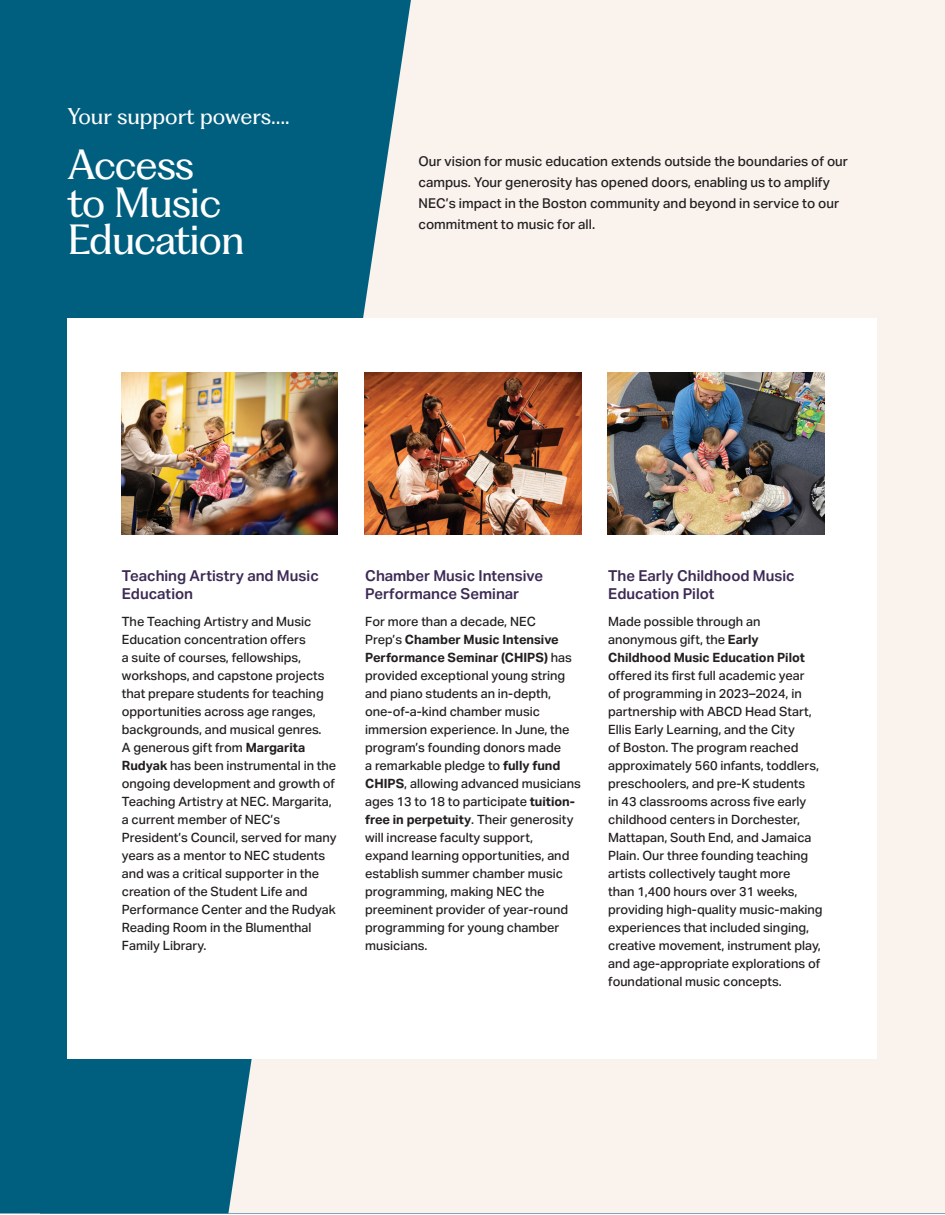
<style>
.page{position:relative;width:945px;height:1215px;background:#fff}
.page>*{position:absolute;margin:0;border:0;box-sizing:border-box;transform-origin:0 0}
.t1{font:39px/37.5px "PP Fragment Glare";letter-spacing:-.025em;color:#fff}
.t2{font:21px "PP Fragment Glare";color:#fff}
.t3{font:600 15px/18px "Aktiv Grotesk";color:#3d2a54}
.t4{font:500 13.5px/21px "Aktiv Grotesk";color:#231f20}
.t5{font:500 12.75px/18px "Aktiv Grotesk";color:#231f20}
.s1{font-weight:700}
</style>
<div class="page">
<div style="left:411px;top:0;width:534px;height:1214px;background:#f9f2ed"></div>
<svg style="left:0;top:0;width:411px;height:1214px;background:#23738e"></svg>
<div style="left:68px;top:318px;width:810px;height:741px;background:#fff"></div>
<img style="left:364px;top:372px;width:217px;height:162px">
<img style="left:608px;top:372px;width:216px;height:162px">
<img style="left:121px;top:372px;width:217px;height:162px">
<p class="t2" style="left:68px;top:103px;width:224px">Your support powers….</p>
<p class="t1" style="left:68px;top:149px;width:179px">Access<br>to Music<br>Education</p>
<p class="t4" style="left:418px;top:151px;width:431px">Our vision for music education extends outside the boundaries of our campus. Your generosity has opened doors, enabling us to amplify NEC’s impact in the Boston community and beyond in service to our commitment to music for all.</p>
<p class="t3" style="left:122px;top:567px;width:198px">Teaching Artistry and Music<br>Education</p>
<p class="t5" style="left:122px;top:612px;width:216px">The Teaching Artistry and Music<br>Education concentration offers<br>a suite of courses, fellowships, workshops, and capstone projects that prepare students for teaching opportunities across age ranges, backgrounds, and musical genres.<br>A generous gift from <span class="s1">Margarita<br>Rudyak</span> has been instrumental in the ongoing development and growth of<br>Teaching Artistry at NEC. Margarita, a current member of NEC’s<br>President’s Council, served for many years as a mentor to NEC students and was a critical supporter in the creation of the Student Life and<br>Performance Center and the Rudyak<br>Reading Room in the Blumenthal<br>Family Library.</p>
<p class="t3" style="left:365px;top:567px;width:179px">Chamber Music Intensive<br>Performance Seminar</p>
<p class="t5" style="left:365px;top:612px;width:217px">For more than a decade, NEC<br>Prep’s <span class="s1">Chamber Music Intensive<br>Performance Seminar (CHIPS)</span> has provided exceptional young string and piano students an in-depth, one-of-a-kind chamber music immersion experience. In June, the program’s founding donors made<br>a remarkable pledge to <span class="s1">fully fund<br>CHIPS</span>, allowing advanced musicians ages 13 to 18 to participate <span class="s1">tuition&shy;free in perpetuity</span>. Their generosity will increase faculty support,<br>expand learning opportunities, and establish summer chamber music programming, making NEC the preeminent provider of year-round programming for young chamber musicians.</p>
<p class="t3" style="left:608px;top:567px;width:188px">The Early Childhood Music<br>Education Pilot</p>
<p class="t5" style="left:608px;top:612px;width:216px">Made possible through an anonymous gift, the <span class="s1">Early Childhood Music Education Pilot </span>offered its first full academic year<br>of programming in 2023–2024, in partnership with ABCD Head Start, Ellis Early Learning, and the City<br>of Boston. The program reached approximately 560 infants, toddlers, preschoolers, and pre-K students<br>in 43 classrooms across five early childhood centers in Dorchester, Mattapan, South End, and Jamaica Plain. Our three founding teaching artists collectively taught more<br>than 1,400 hours over 31 weeks, providing high-quality music-making experiences that included singing, creative movement, instrument play, and age-appropriate explorations of foundational music concepts.</p>
</div>
